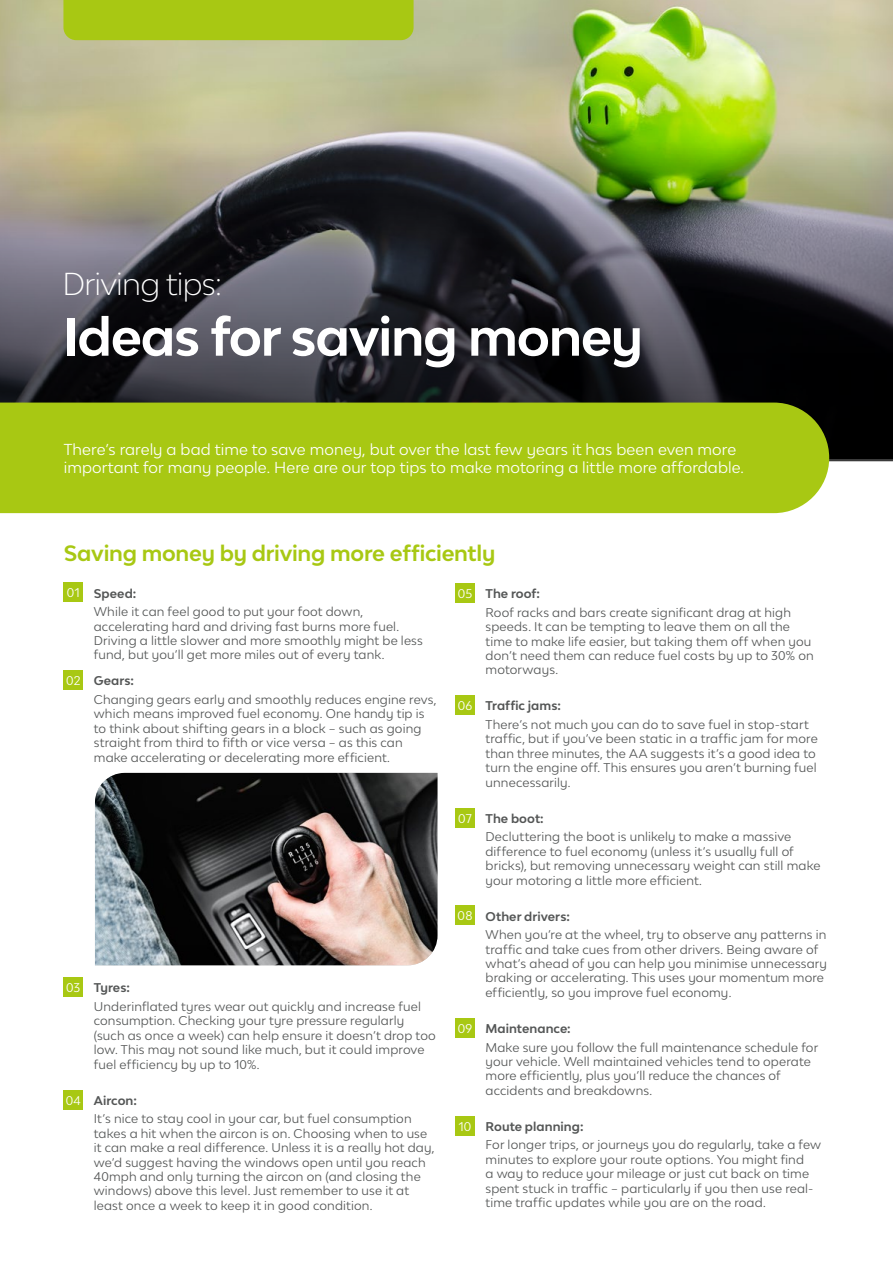
<style>
.page{position:relative;width:893px;height:1263px;background:#fff}
.page>*{position:absolute;margin:0;border:0;box-sizing:border-box;transform-origin:0 0}
.t1{font:700 51px "Lease Plan";letter-spacing:-.025em;color:#fff}
.t2{font:300 30px "Lease Plan";letter-spacing:-.025em;color:#fff}
.t3{font:700 21px "Lease Plan";letter-spacing:-.01em;color:#a8c813}
.t4{font:15px/18px "Lease Plan";letter-spacing:.005em;color:#fff}
.t5{font:12px/14.4px "Lease Plan";letter-spacing:.015em;color:#545656}
.s1{color:#fff}
.s2{font-weight:700}
</style>
<div class="page">
<img style="left:0;top:0;width:893px;height:94px">
<svg style="left:0;top:94px;width:893px;height:367px;background:#5a5d50"></svg>
<div style="left:0;top:403px;width:829px;height:110px;background:#a8c813"></div>
<div style="left:63px;top:0;width:351px;height:40px;background:#a8c813"></div>
<div style="left:455px;top:583px;width:20px;height:19px;background:#a8c813"></div>
<div style="left:455px;top:696px;width:20px;height:19px;background:#a8c813"></div>
<div style="left:455px;top:808px;width:20px;height:19px;background:#a8c813"></div>
<div style="left:455px;top:906px;width:20px;height:19px;background:#a8c813"></div>
<div style="left:455px;top:1018px;width:20px;height:19px;background:#a8c813"></div>
<div style="left:455px;top:1116px;width:20px;height:19px;background:#a8c813"></div>
<img style="left:95px;top:773px;width:342px;height:192px">
<div style="left:64px;top:583px;width:19px;height:19px;background:#a8c813"></div>
<div style="left:64px;top:671px;width:19px;height:19px;background:#a8c813"></div>
<div style="left:64px;top:978px;width:19px;height:19px;background:#a8c813"></div>
<div style="left:64px;top:1090px;width:19px;height:19px;background:#a8c813"></div>
<h2 class="t2" style="left:63px;top:264px;width:161px">Driving tips:</h2>
<h1 class="t1" style="left:63px;top:304px;width:582px">Ideas for saving money</h1>
<p class="t4" style="left:64px;top:440px;width:682px">There’s rarely a bad time to save money, but over the last few years it has been even more important for many people. Here are our top tips to make motoring a little more affordable.</p>
<h3 class="t3" style="left:64px;top:539px;width:433px">Saving money by driving more efficiently</h3>
<p class="t5" style="left:485px;top:584px;width:307px;line-height:18.6px;text-indent:-28px"><span class="s1">05</span> <span class="s2">The roof:<br></span>Roof racks and bars create significant drag at high</p>
<p class="t5" style="left:485px;top:619px;width:330px">speeds. It can be tempting to leave them on all the time to make life easier, but taking them off when you don’t need them can reduce fuel costs by up to 30% on motorways.</p>
<p class="t5" style="left:485px;top:696px;width:325px;line-height:18.6px;text-indent:-28px"><span class="s1">06</span> <span class="s2">Traffic jams:<br></span>There’s not much you can do to save fuel in stop-start</p>
<p class="t5" style="left:485px;top:731px;width:334px">traffic, but if you’ve been static in a traffic jam for more than three minutes, the AA suggests it’s a good idea to turn the engine off. This ensures you aren’t burning fuel unnecessarily.</p>
<p class="t5" style="left:485px;top:809px;width:307px;line-height:18.6px;text-indent:-27px"><span class="s1">07</span> <span class="s2">The boot:<br></span>Decluttering the boot is unlikely to make a massive</p>
<p class="t5" style="left:485px;top:844px;width:337px">difference to fuel economy (unless it’s usually full of bricks), but removing unnecessary weight can still make your motoring a little more efficient.</p>
<p class="t5" style="left:485px;top:906px;width:342px;line-height:18.6px;text-indent:-28px"><span class="s1">08</span> <span class="s2">Other drivers:<br></span>When you’re at the wheel, try to observe any patterns in</p>
<p class="t5" style="left:485px;top:942px;width:343px">traffic and take cues from other drivers. Being aware of what’s ahead of you can help you minimise unnecessary braking or accelerating. This uses your momentum more efficiently, so you improve fuel economy.</p>
<p class="t5" style="left:485px;top:1019px;width:334px;line-height:18.6px;text-indent:-28px"><span class="s1">09</span> <span class="s2">Maintenance:<br></span>Make sure you follow the full maintenance schedule for</p>
<p class="t5" style="left:485px;top:1054px;width:327px">your vehicle. Well maintained vehicles tend to operate more efficiently, plus you’ll reduce the chances of accidents and breakdowns.</p>
<p class="t5" style="left:485px;top:1117px;width:337px;line-height:18.6px;text-indent:-27px"><span class="s1">10</span> <span class="s2">Route planning:<br></span>For longer trips, or journeys you do regularly, take a few</p>
<p class="t5" style="left:485px;top:1152px;width:330px">minutes to explore your route options. You might find a way to reduce your mileage or just cut back on time spent stuck in traffic – particularly if you then use real&shy;time traffic updates while you are on the road.</p>
<p class="t5" style="left:94px;top:583px;width:271px;line-height:18.6px;text-indent:-27px"><span class="s1">01</span> <span class="s2">Speed:<br></span>While it can feel good to put your foot down,</p>
<p class="t5" style="left:94px;top:619px;width:331px">accelerating hard and driving fast burns more fuel.<br>Driving a little slower and more smoothly might be less fund, but you’ll get more miles out of every tank.</p>
<p class="t5" style="left:94px;top:671px;width:344px;line-height:18.6px;text-indent:-28px"><span class="s1">02</span> <span class="s2">Gears:<br></span>Changing gears early and smoothly reduces engine revs,</p>
<p class="t5" style="left:94px;top:706px;width:332px">which means improved fuel economy. One handy tip is to think about shifting gears in a block – such as going straight from third to fifth or vice versa – as this can make accelerating or decelerating more efficient.</p>
<p class="t5" style="left:94px;top:978px;width:329px;line-height:18.6px;text-indent:-28px"><span class="s1">03</span> <span class="s2">Tyres:<br></span>Underinflated tyres wear out quickly and increase fuel</p>
<p class="t5" style="left:94px;top:1013px;width:343px">consumption. Checking your tyre pressure regularly (such as once a week) can help ensure it doesn’t drop too low. This may not sound like much, but it could improve fuel efficiency by up to 10%.</p>
<p class="t5" style="left:94px;top:1091px;width:319px;line-height:18.6px;text-indent:-28px"><span class="s1">04</span> <span class="s2">Aircon:<br></span>It’s nice to stay cool in your car, but fuel consumption</p>
<p class="t5" style="left:94px;top:1126px;width:342px">takes a hit when the aircon is on. Choosing when to use it can make a real difference. Unless it is a really hot day, we’d suggest having the windows open until you reach 40mph and only turning the aircon on (and closing the windows) above this level. Just remember to use it at least once a week to keep it in good condition.</p>
</div>
